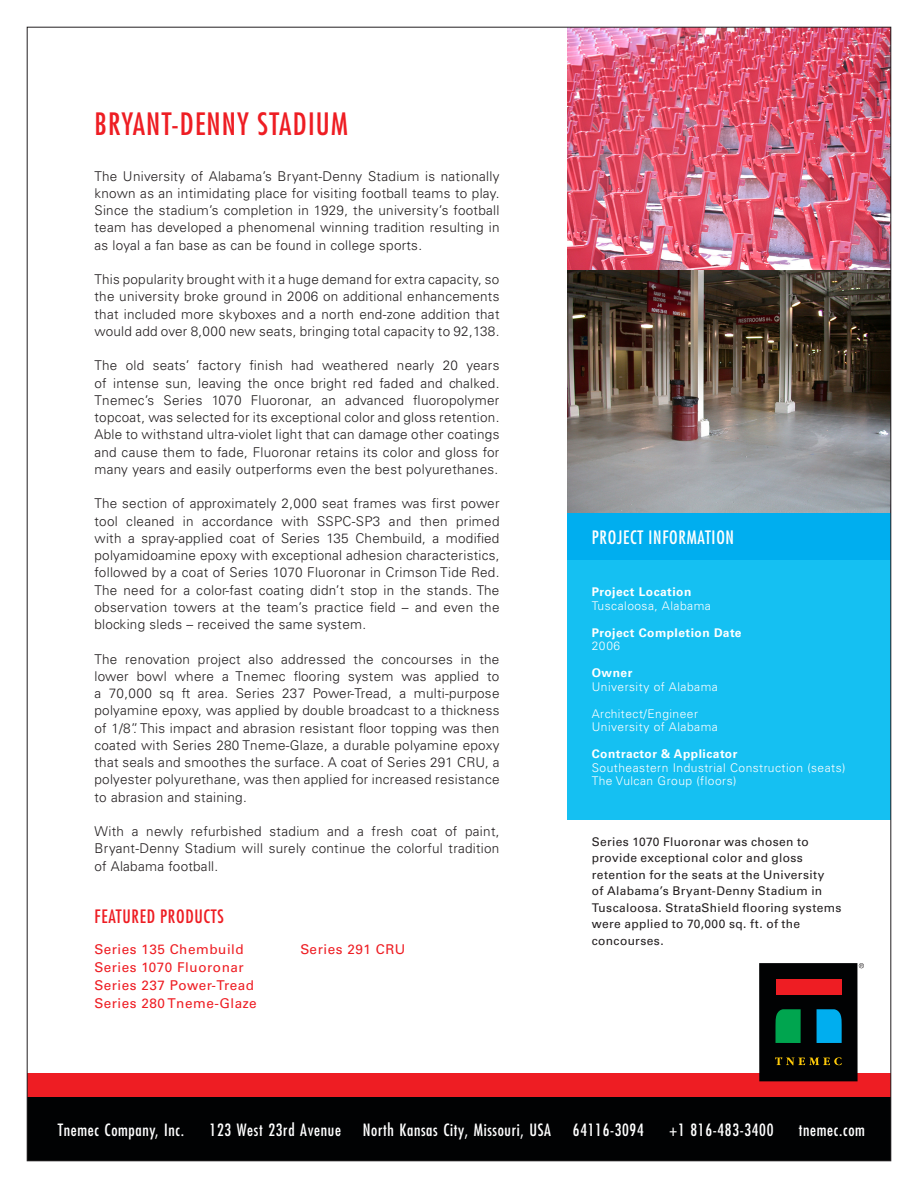
<style>
.page{position:relative;width:918px;height:1188px;background:#fff}
.page>*{position:absolute;margin:0;border:0;box-sizing:border-box;transform-origin:0 0}
.t1{font:condensed 30px "Futura Std";letter-spacing:.04em;color:#ee1d23}
.t2{font:condensed 18px "Futura Std";letter-spacing:.04em;color:#fff}
.t3{font:condensed 18px "Futura Std";letter-spacing:.04em;color:#ee1d23}
.t4{font:condensed 16.5px "Futura Std";letter-spacing:.04em;color:#fff}
.t5{font:300 13.5px/17.2px "Univers LT Std";letter-spacing:.02em;color:#231f20;text-align:justify}
.t6{font:13.5px/18px "Univers LT Std";letter-spacing:.04em;color:#ee1d23}
.Body_on_White{font:12px/16.5px "Univers LT Std";letter-spacing:.025em;color:#231f20}
.t7{font:300 12px "Univers LT Std";letter-spacing:.04em;color:#fff}
.t8{font:700 12px "Univers LT Std";letter-spacing:.04em;color:#fff}
</style>
<div class="page">
<div style="left:27px;top:1097px;width:864px;height:64px;background:#010203"></div>
<div style="left:27px;top:1074px;width:864px;height:23px;background:#ee1d23"></div>
<div style="left:567px;top:513px;width:324px;height:48px;background:#00aeef"></div>
<div style="left:567px;top:561px;width:324px;height:259px;background:#15c0f2"></div>
<img style="left:567px;top:270px;width:322px;height:243px">
<img style="left:567px;top:29px;width:322px;height:241px">
<div style="left:759px;top:963px;width:99px;height:118px;background:#010203"></div>
<div style="left:776px;top:979px;width:65px;height:15px;background:#ee1d23"></div>
<svg style="left:775px;top:1009px;width:26px;height:34px"></svg>
<svg style="left:817px;top:1009px;width:25px;height:34px"></svg>
<svg style="left:775px;top:1057px;width:67px;height:8px"></svg>
<svg style="left:859px;top:963px;width:5px;height:5px"></svg>
<p class="t1" style="left:94px;top:106px;width:255px">BRYANT-DENNY STADIUM</p>
<p class="t5" style="left:94px;top:167px;width:407px">The University of Alabama’s Bryant-Denny Stadium is nationally known as an intimidating place for visiting football teams to play.<br>Since the stadium’s completion in 1929, the university’s football team has developed a phenomenal winning tradition resulting in as loyal a fan base as can be found in college sports.</p>
<p class="t5" style="left:94px;top:271px;width:407px">This popularity brought with it a huge demand for extra capacity, so the university broke ground in 2006 on additional enhancements that included more skyboxes and a north end-zone addition that would add over 8,000 new seats, bringing total capacity to 92,138.</p>
<p class="t5" style="left:94px;top:357px;width:407px">The old seats’ factory finish had weathered nearly 20 years of intense sun, leaving the once bright red faded and chalked.<br>Tnemec’s Series 1070 Fluoronar, an advanced fluoropolymer topcoat, was selected for its exceptional color and gloss retention.<br>Able to withstand ultra-violet light that can damage other coatings and cause them to fade, Fluoronar retains its color and gloss for many years and easily outperforms even the best polyurethanes.</p>
<p class="t5" style="left:94px;top:495px;width:407px">The section of approximately 2,000 seat frames was first power tool cleaned in accordance with SSPC-SP3 and then primed with a spray-applied coat of Series 135 Chembuild, a modified polyamidoamine epoxy with exceptional adhesion characteristics, followed by a coat of Series 1070 Fluoronar in Crimson Tide Red.<br>The need for a color-fast coating didn’t stop in the stands. The observation towers at the team’s practice field – and even the blocking sleds – received the same system.</p>
<p class="t5" style="left:94px;top:650px;width:407px">The renovation project also addressed the concourses in the lower bowl where a Tnemec flooring system was applied to a 70,000 sq ft area. Series 237 Power-Tread, a multi-purpose polyamine epoxy, was applied by double broadcast to a thickness of 1/8”. This impact and abrasion resistant floor topping was then coated with Series 280 Tneme-Glaze, a durable polyamine epoxy that seals and smoothes the surface. A coat of Series 291 CRU, a polyester polyurethane, was then applied for increased resistance to abrasion and staining.</p>
<p class="t5" style="left:94px;top:823px;width:407px">With a newly refurbished stadium and a fresh coat of paint, Bryant-Denny Stadium will surely continue the colorful tradition of Alabama football.</p>
<p class="t3" style="left:94px;top:906px;width:131px">FEATURED PRODUCTS</p>
<p class="t6" style="left:94px;top:940px;width:161px">Series 135 Chembuild<br>Series 1070 Fluoronar<br>Series 237 Power-Tread</p>
<p class="t6" style="left:94px;top:994px;width:164px">Series 280 Tneme-Glaze</p>
<p class="t6" style="left:300px;top:940px;width:107px">Series 291 CRU</p>
<p class="t2" style="left:592px;top:526px;width:144px">PROJECT INFORMATION</p>
<p class="t8" style="left:592px;top:585px;width:101px">Project Location</p>
<p class="t7" style="left:592px;top:598px;width:120px">Tuscaloosa, Alabama</p>
<p class="t8" style="left:592px;top:625px;width:151px">Project Completion Date</p>
<p class="t7" style="left:592px;top:639px;width:30px">2006</p>
<p class="t8" style="left:592px;top:666px;width:42px">Owner</p>
<p class="t7" style="left:592px;top:679px;width:127px">University of Alabama</p>
<p class="t7" style="left:592px;top:706px;width:108px">Architect/Engineer</p>
<p class="t7" style="left:592px;top:720px;width:127px">University of Alabama</p>
<p class="t8" style="left:592px;top:747px;width:147px">Contractor &amp; Applicator</p>
<p class="t7" style="left:592px;top:760px;width:255px">Southeastern Industrial Construction (seats)</p>
<p class="t7" style="left:592px;top:774px;width:146px">The Vulcan Group (floors)</p>
<p class="Body_on_White" style="left:592px;top:833px;width:251px">Series 1070 Fluoronar was chosen to provide exceptional color and gloss retention for the seats at the University<br>of Alabama’s Bryant-Denny Stadium in Tuscaloosa. StrataShield flooring systems were applied to 70,000 sq. ft. of the concourses.</p>
<p class="t4" style="left:58px;top:1120px;width:128px">Tnemec Company, Inc.</p>
<p class="t4" style="left:210px;top:1120px;width:133px">123 West 23rd Avenue</p>
<p class="t4" style="left:363px;top:1120px;width:190px">North Kansas City, Missouri, USA</p>
<p class="t4" style="left:573px;top:1120px;width:72px">64116-3094</p>
<p class="t4" style="left:669px;top:1120px;width:106px">+1 816-483-3400</p>
<p class="t4" style="left:799px;top:1120px;width:68px">tnemec.com</p>
</div>
